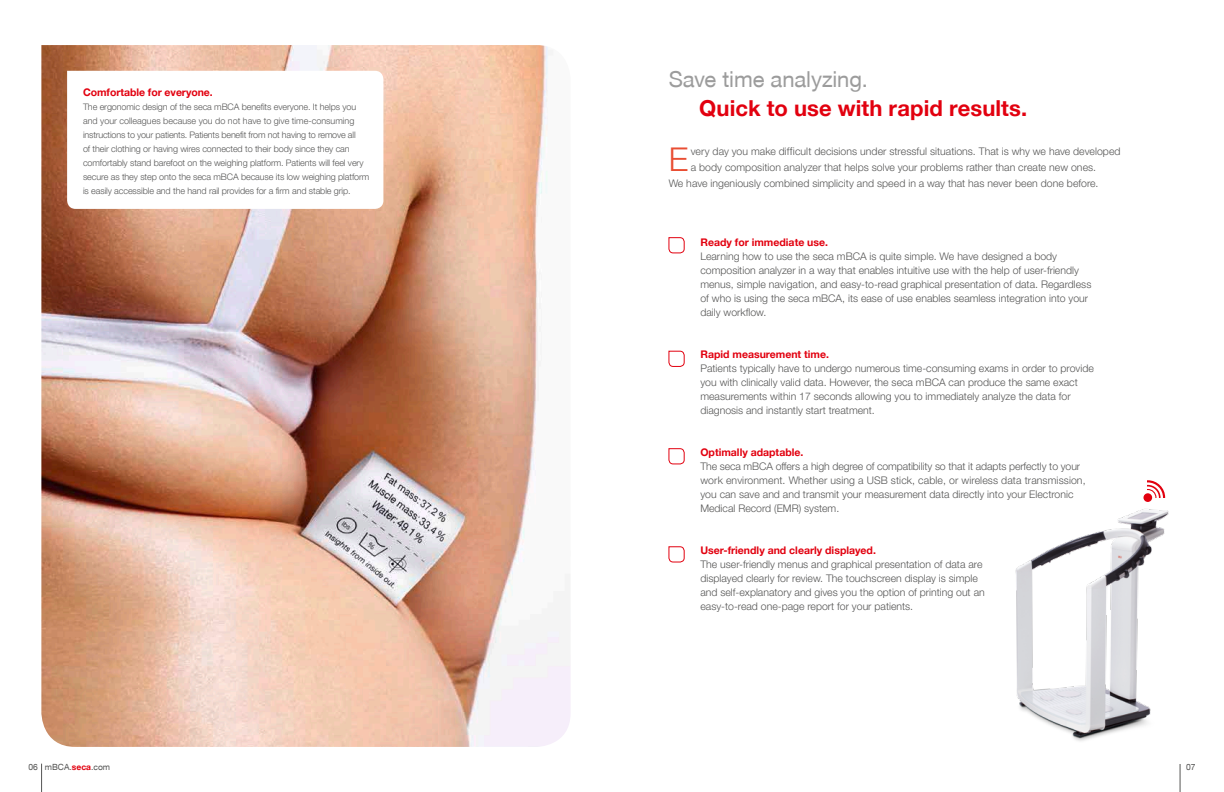
<style>
.page{position:relative;width:1224px;height:792px;background:#fff}
.page>*{position:absolute;margin:0;border:0;box-sizing:border-box;transform-origin:0 0}
.t1{font:300 32.9px "secaglobal";color:#e94e33}
.t2{font:700 22px "secaglobal";letter-spacing:.005em;color:#e2000f}
.t3{font:22px "secaglobal";letter-spacing:-.005em;color:#9c9c9c}
.t4{font:300 10.5px/14px "secaglobal";color:#565655}
.t5{font:700 10.5px "secaglobal";color:#e2000f}
.t6{font:300 9px/14px "secaglobal";letter-spacing:-.01em;color:#565655}
.t7{font:8.5px "secaglobal";color:#565655}
.s1{font-weight:700;color:#e2000f}
</style>
<div class="page">
<svg style="left:1180px;top:764px;width:1px;height:28px"></svg>
<svg style="left:41px;top:764px;width:1px;height:28px"></svg>
<img style="left:41px;top:45px;width:530px;height:702px">
<svg style="left:67px;top:71px;width:316px;height:138px"></svg>
<img style="left:1015px;top:509px;width:154px;height:232px">
<div style="left:1143px;top:493px;width:9px;height:9px;background:#e2000f;border-radius:50%"></div>
<svg style="left:1148px;top:480px;width:17px;height:18px"></svg>
<svg style="left:668px;top:237px;width:17px;height:16px"></svg>
<svg style="left:668px;top:351px;width:17px;height:16px"></svg>
<svg style="left:668px;top:448px;width:17px;height:16px"></svg>
<svg style="left:668px;top:546px;width:17px;height:17px"></svg>
<p class="t5" style="left:83px;top:86px;width:131px">Comfortable for everyone.</p>
<p class="t6" style="left:83px;top:100px;width:288px">The ergonomic design of the seca mBCA benefits everyone. It helps you and your colleagues because you do not have to give time-consuming instructions to your patients. Patients benefit from not having to remove all<br>of their clothing or having wires connected to their body since they can comfortably stand barefoot on the weighing platform. Patients will feel very secure as they step onto the seca mBCA because its low weighing platform is easily accessible and the hand rail provides for a firm and stable grip.</p>
<h2 class="t3" style="left:669px;top:66px;width:201px">Save time analyzing.</h2>
<h2 class="t2" style="left:699px;top:95px;width:330px">Quick to use with rapid results.</h2>
<h1 class="t1" style="left:669px;top:141px;width:21px">E</h1>
<p class="t4" style="left:691px;top:145px;width:431px">very day you make difficult decisions under stressful situations. That is why we have developed</p>
<p class="t4" style="left:691px;top:161px;width:407px">a body composition analyzer that helps solve your problems rather than create new ones.</p>
<p class="t4" style="left:669px;top:177px;width:431px">We have ingeniously combined simplicity and speed in a way that has never been done before.</p>
<p class="t5" style="left:700px;top:236px;width:129px">Ready for immediate use.</p>
<p class="t4" style="left:700px;top:249px;width:392px">Learning how to use the seca mBCA is quite simple. We have designed a body composition analyzer in a way that enables intuitive use with the help of user-friendly menus, simple navigation, and easy-to-read graphical presentation of data. Regardless of who is using the seca mBCA, its ease of use enables seamless integration into your daily workflow.</p>
<p class="t5" style="left:700px;top:348px;width:130px">Rapid measurement time.</p>
<p class="t4" style="left:700px;top:361px;width:395px">Patients typically have to undergo numerous time-consuming exams in order to provide you with clinically valid data. However, the seca mBCA can produce the same exact measurements within 17 seconds allowing you to immediately analyze the data for diagnosis and instantly start treatment.</p>
<p class="t5" style="left:700px;top:446px;width:104px">Optimally adaptable.</p>
<p class="t4" style="left:700px;top:459px;width:387px">The seca mBCA offers a high degree of compatibility so that it adapts perfectly to your work environment. Whether using a USB stick, cable, or wireless data transmission, you can save and and transmit your measurement data directly into your Electronic Medical Record (EMR) system.</p>
<p class="t5" style="left:700px;top:544px;width:177px">User-friendly and clearly displayed.</p>
<p class="t4" style="left:700px;top:557px;width:286px">The user-friendly menus and graphical presentation of data are displayed clearly for review. The touchscreen display is simple and self-explanatory and gives you the option of printing out an easy-to-read one-page report for your patients.</p>
<p class="t7" style="left:28px;top:762px;width:83px">06 mBCA.<span class="s1">seca</span>.com</p>
<p class="t7" style="left:1186px;top:762px;width:11px">07</p>
</div>
